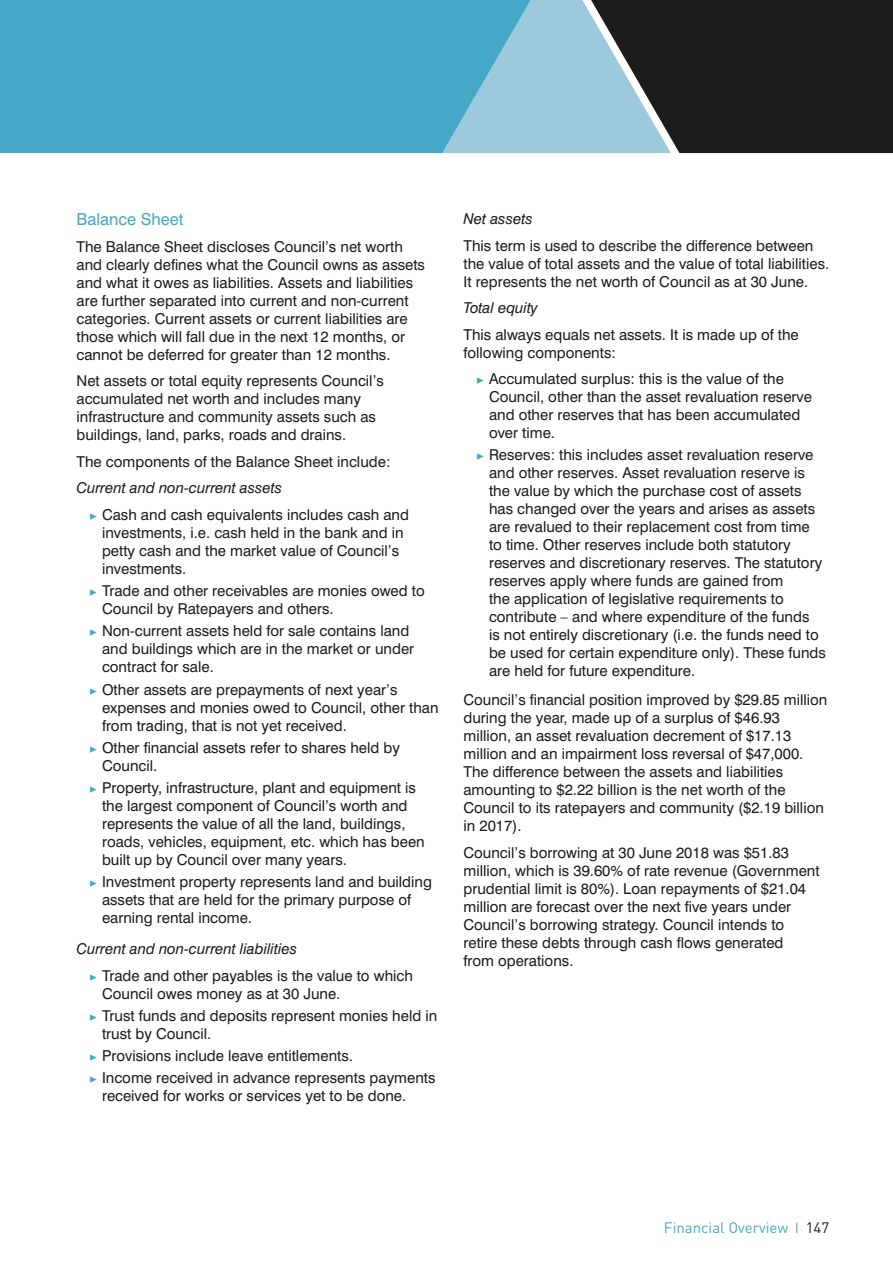
<style>
.page{position:relative;width:893px;height:1263px;background:#fff}
.page>*{position:absolute;margin:0;border:0;box-sizing:border-box;transform-origin:0 0}
.t1{font:16.5px "Swiss 721 BT";color:#45a8c6}
.t2{font:15px/18px "Swiss 721 BT";color:#1c1c1b}
.t3{font:15px "DIN";color:#45a8c6}
.t4{font:italic 15px "Swiss 721 BT";color:#1c1c1b}
.s1{font-style:italic}
.s2{font-family:"Minion Pro";font-size:13.5px;color:#45a8c6}
.s3{color:#1c1c1b}
</style>
<div class="page">
<div style="left:693px;top:0;width:200px;height:153px;background:#1c1c1b"></div>
<svg style="left:560px;top:0;width:133px;height:154px;background:#6c828b"></svg>
<svg style="left:0;top:0;width:560px;height:153px;background:#50acc8"></svg>
<p class="t1" style="left:77px;top:209px;width:108px">Balance Sheet</p>
<p class="t2" style="left:77px;top:237px;width:350px">The Balance Sheet discloses Council’s net worth and clearly defines what the Council owns as assets and what it owes as liabilities. Assets and liabilities are further separated into current and non-current categories. Current assets or current liabilities are those which will fall due in the next 12 months, or cannot be deferred for greater than 12 months.</p>
<p class="t2" style="left:77px;top:372px;width:309px">Net assets or total equity represents Council’s accumulated net worth and includes many infrastructure and community assets such as buildings, land, parks, roads and drains.</p>
<p class="t2" style="left:77px;top:452px;width:315px">The components of the Balance Sheet include:</p>
<p class="t2" style="left:89px;top:474px;width:321px;line-height:26.5px;text-indent:-13px"><span class="s1">Current and non-current assets<br></span><span class="s2">▶</span> Cash and cash equivalents includes cash and</p>
<p class="t2" style="left:102px;top:523px;width:303px">investments, i.e. cash held in the bank and in petty cash and the market value of Council’s investments.</p>
<p class="t2" style="left:102px;top:582px;width:324px;text-indent:-13px"><span class="s2">▶</span> Trade and other receivables are monies owed to<br>Council by Ratepayers and others.</p>
<p class="t2" style="left:102px;top:622px;width:314px;text-indent:-13px"><span class="s2">▶</span> Non-current assets held for sale contains land and buildings which are in the market or under contract for sale.</p>
<p class="t2" style="left:102px;top:680px;width:338px;text-indent:-13px"><span class="s2">▶</span> Other assets are prepayments of next year’s expenses and monies owed to Council, other than from trading, that is not yet received.</p>
<p class="t2" style="left:102px;top:738px;width:299px;text-indent:-13px"><span class="s2">▶</span> Other financial assets refer to shares held by<br>Council.</p>
<p class="t2" style="left:102px;top:779px;width:324px;text-indent:-13px"><span class="s2">▶</span> Property, infrastructure, plant and equipment is the largest component of Council’s worth and represents the value of all the land, buildings, roads, vehicles, equipment, etc. which has been built up by Council over many years.</p>
<p class="t2" style="left:102px;top:873px;width:331px;text-indent:-13px"><span class="s2">▶</span> Investment property represents land and building assets that are held for the primary purpose of earning rental income.</p>
<p class="t2" style="left:89px;top:935px;width:325px;line-height:26.5px;text-indent:-13px"><span class="s1">Current and non-current liabilities<br></span><span class="s2">▶</span> Trade and other payables is the value to which</p>
<p class="t2" style="left:89px;top:982px;width:349px;line-height:22.2px;text-indent:13px">Council owes money as at 30 June.<br><span class="s2">▶</span> Trust funds and deposits represent monies held in</p>
<p class="t2" style="left:89px;top:1022px;width:348px;line-height:22.2px;text-indent:13px">trust by Council.<br><span class="s2">▶</span> Provisions include leave entitlements.<br><span class="s2">▶</span> Income received in advance represents payments</p>
<p class="t2" style="left:102px;top:1087px;width:306px">received for works or services yet to be done.</p>
<p class="t4" style="left:463px;top:210px;width:71px">Net assets</p>
<p class="t2" style="left:463px;top:236px;width:367px">This term is used to describe the difference between the value of total assets and the value of total liabilities.<br>It represents the net worth of Council as at 30 June.</p>
<p class="t4" style="left:463px;top:299px;width:76px">Total equity</p>
<p class="t2" style="left:463px;top:325px;width:337px">This always equals net assets. It is made up of the following components:</p>
<p class="t2" style="left:489px;top:370px;width:324px;text-indent:-13px"><span class="s2">▶</span> Accumulated surplus: this is the value of the Council, other than the asset revaluation reserve and other reserves that has been accumulated over time.</p>
<p class="t2" style="left:489px;top:446px;width:338px;text-indent:-13px"><span class="s2">▶</span> Reserves: this includes asset revaluation reserve and other reserves. Asset revaluation reserve is the value by which the purchase cost of assets has changed over the years and arises as assets are revalued to their replacement cost from time to time. Other reserves include both statutory reserves and discretionary reserves. The statutory reserves apply where funds are gained from<br>the application of legislative requirements to contribute – and where expenditure of the funds<br>is not entirely discretionary (i.e. the funds need to be used for certain expenditure only). These funds are held for future expenditure.</p>
<p class="t2" style="left:463px;top:691px;width:365px">Council’s financial position improved by $29.85 million during the year, made up of a surplus of $46.93 million, an asset revaluation decrement of $17.13 million and an impairment loss reversal of $47,000.<br>The difference between the assets and liabilities amounting to $2.22 billion is the net worth of the Council to its ratepayers and community ($2.19 billion in 2017).</p>
<p class="t2" style="left:463px;top:843px;width:358px">Council’s borrowing at 30 June 2018 was $51.83 million, which is 39.60% of rate revenue (Government prudential limit is 80%). Loan repayments of $21.04 million are forecast over the next five years under Council’s borrowing strategy. Council intends to retire these debts through cash flows generated<br>from operations.</p>
<p class="t3" style="left:664px;top:1218px;width:167px">Financial Overview ❘ <span class="s3">147</span></p>
</div>
